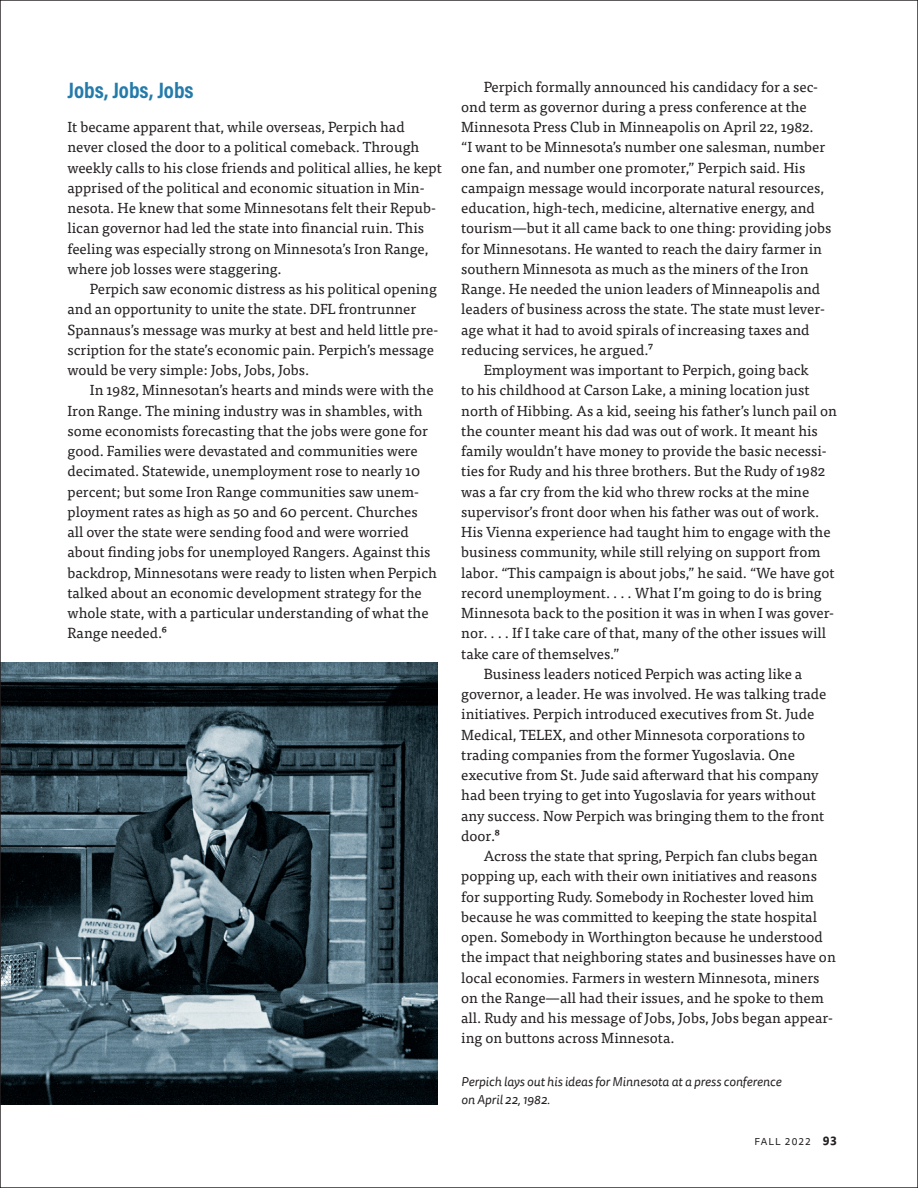
<style>
.page{position:relative;width:918px;height:1188px;background:#fff}
.page>*{position:absolute;margin:0;border:0;box-sizing:border-box;transform-origin:0 0}
.t1{font:700 22.5px "Acumin Pro Cond";color:#247baa}
.t2{font:14.55px/20.2px "Tisa Pro";color:#231f20}
.t3{font:italic 12.75px/18px "Tisa Sans Pro";color:#231f20}
.t4{font:10.05px "Tisa Sans Pro";letter-spacing:.1em;color:#231f20}
.s1{font-weight:700;font-size:12px}
</style>
<div class="page">
<img style="left:2px;top:662px;width:435px;height:442px">
<h1 class="t1" style="left:68px;top:75px;width:128px">Jobs, Jobs, Jobs</h1>
<p class="t2" style="left:68px;top:116px;width:376px">It became apparent that, while overseas, Perpich had never closed the door to a political comeback. Through weekly calls to his close friends and political allies, he kept apprised of the political and economic situation in Min&shy;nesota. He knew that some Minnesotans felt their Repub&shy;lican governor had led the state into financial ruin. This feeling was especially strong on Minnesota’s Iron Range, where job losses were staggering.</p>
<p class="t2" style="left:68px;top:278px;width:372px;text-indent:22px">Perpich saw economic distress as his political opening and an opportunity to unite the state. DFL frontrunner Spannaus’s message was murky at best and held little pre&shy;scription for the state’s economic pain. Perpich’s message would be very simple: Jobs, Jobs, Jobs.</p>
<p class="t2" style="left:68px;top:379px;width:371px;text-indent:22px">In 1982, Minnesotan’s hearts and minds were with the Iron Range. The mining industry was in shambles, with some economists forecasting that the jobs were gone for good. Families were devastated and communities were decimated. Statewide, unemployment rose to nearly 10 percent; but some Iron Range communities saw unem&shy;ployment rates as high as 50 and 60 percent. Churches all over the state were sending food and were worried about finding jobs for unemployed Rangers. Against this backdrop, Minnesotans were ready to listen when Perpich talked about an economic development strategy for the whole state, with a particular understanding of what the Range needed.6</p>
<p class="t2" style="left:484px;top:76px;width:336px">Perpich formally announced his candidacy for a sec-</p>
<p class="t2" style="left:461px;top:96px;width:347px">ond term as governor during a press conference at the</p>
<p class="t2" style="left:461px;top:116px;width:354px">Minnesota Press Club in Minneapolis on April 22, 1982.</p>
<p class="t2" style="left:461px;top:136px;width:365px">“I want to be Minnesota’s number one salesman, number</p>
<p class="t2" style="left:461px;top:157px;width:346px">one fan, and number one promoter,” Perpich said. His</p>
<p class="t2" style="left:461px;top:177px;width:364px">campaign message would incorporate natural resources,</p>
<p class="t2" style="left:461px;top:197px;width:355px">education, high-tech, medicine, alternative energy, and</p>
<p class="t2" style="left:461px;top:217px;width:372px">tourism—but it all came back to one thing: providing jobs</p>
<p class="t2" style="left:461px;top:238px;width:362px">for Minnesotans. He wanted to reach the dairy farmer in</p>
<p class="t2" style="left:461px;top:258px;width:349px">southern Minnesota as much as the miners of the Iron</p>
<p class="t2" style="left:461px;top:278px;width:360px">Range. He needed the union leaders of Minneapolis and</p>
<p class="t2" style="left:461px;top:298px;width:365px">leaders of business across the state. The state must lever-</p>
<p class="t2" style="left:461px;top:319px;width:350px">age what it had to avoid spirals of increasing taxes and</p>
<p class="t2" style="left:461px;top:339px;width:194px">reducing services, he argued.7</p>
<p class="t2" style="left:484px;top:359px;width:326px">Employment was important to Perpich, going back</p>
<p class="t2" style="left:461px;top:379px;width:350px">to his childhood at Carson Lake, a mining location just</p>
<p class="t2" style="left:461px;top:400px;width:377px">north of Hibbing. As a kid, seeing his father’s lunch pail on</p>
<p class="t2" style="left:461px;top:420px;width:358px">the counter meant his dad was out of work. It meant his</p>
<p class="t2" style="left:461px;top:440px;width:367px">family wouldn’t have money to provide the basic necessi-</p>
<p class="t2" style="left:461px;top:460px;width:365px">ties for Rudy and his three brothers. But the Rudy of 1982</p>
<p class="t2" style="left:461px;top:481px;width:350px">was a far cry from the kid who threw rocks at the mine</p>
<p class="t2" style="left:461px;top:501px;width:359px">supervisor’s front door when his father was out of work.</p>
<p class="t2" style="left:461px;top:521px;width:371px">His Vienna experience had taught him to engage with the</p>
<p class="t2" style="left:461px;top:541px;width:361px">business community, while still relying on support from</p>
<p class="t2" style="left:461px;top:562px;width:375px">labor. “This campaign is about jobs,” he said. “We have got</p>
<p class="t2" style="left:461px;top:582px;width:362px">record unemployment. . . . What I’m going to do is bring</p>
<p class="t2" style="left:461px;top:602px;width:374px">Minnesota back to the position it was in when I was gover-</p>
<p class="t2" style="left:461px;top:622px;width:366px">nor. . . . If I take care of that, many of the other issues will</p>
<p class="t2" style="left:461px;top:643px;width:160px">take care of themselves.”</p>
<p class="t2" style="left:484px;top:663px;width:320px">Business leaders noticed Perpich was acting like a</p>
<p class="t2" style="left:461px;top:683px;width:367px">governor, a leader. He was involved. He was talking trade</p>
<p class="t2" style="left:461px;top:703px;width:355px">initiatives. Perpich introduced executives from St. Jude</p>
<p class="t2" style="left:461px;top:724px;width:345px">Medical, TELEX, and other Minnesota corporations to</p>
<p class="t2" style="left:461px;top:744px;width:335px">trading companies from the former Yugoslavia. One</p>
<p class="t2" style="left:461px;top:764px;width:359px">executive from St. Jude said afterward that his company</p>
<p class="t2" style="left:461px;top:784px;width:356px">had been trying to get into Yugoslavia for years without</p>
<p class="t2" style="left:461px;top:805px;width:364px">any success. Now Perpich was bringing them to the front</p>
<p class="t2" style="left:461px;top:825px;width:40px">door.8</p>
<p class="t2" style="left:484px;top:845px;width:335px">Across the state that spring, Perpich fan clubs began</p>
<p class="t2" style="left:461px;top:865px;width:357px">popping up, each with their own initiatives and reasons</p>
<p class="t2" style="left:461px;top:886px;width:354px">for supporting Rudy. Somebody in Rochester loved him</p>
<p class="t2" style="left:461px;top:906px;width:357px">because he was committed to keeping the state hospital</p>
<p class="t2" style="left:461px;top:926px;width:363px">open. Somebody in Worthington because he understood</p>
<p class="t2" style="left:461px;top:946px;width:376px">the impact that neighboring states and businesses have on</p>
<p class="t2" style="left:461px;top:967px;width:360px">local economies. Farmers in western Minnesota, miners</p>
<p class="t2" style="left:461px;top:987px;width:364px">on the Range—all had their issues, and he spoke to them</p>
<p class="t2" style="left:461px;top:1007px;width:373px">all. Rudy and his message of Jobs, Jobs, Jobs began appear-</p>
<p class="t2" style="left:461px;top:1027px;width:215px">ing on buttons across Minnesota.</p>
<p class="t3" style="left:461px;top:1073px;width:322px">Perpich lays out his ideas for Minnesota at a press conference on April 22, 1982.</p>
<p class="t4" style="left:755px;top:1134px;width:84px">FALL 2022 <span class="s1">93</span></p>
</div>
